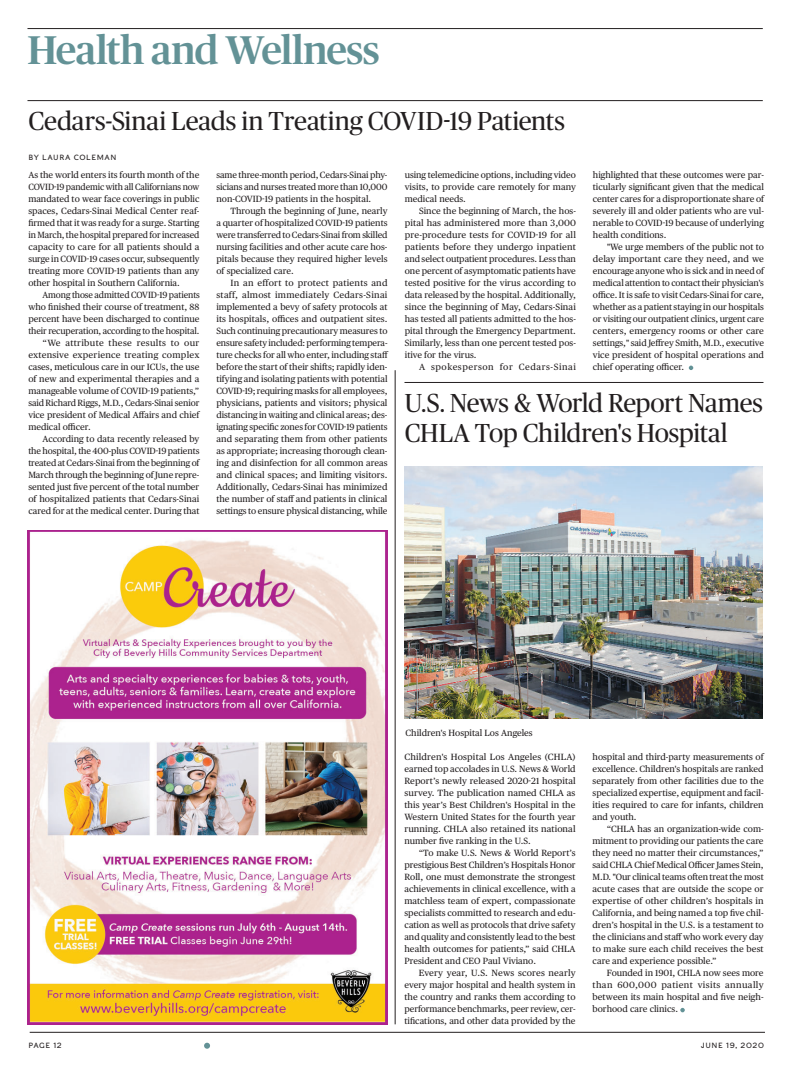
<style>
.page{position:relative;width:792px;height:1080px;background:#fff}
.page>*{position:absolute;margin:0;border:0;box-sizing:border-box;transform-origin:0 0}
.t1{font:500 40px "Publico";letter-spacing:-.02em;color:#639296}
.t2{font:26px/30px "Publico Headline";letter-spacing:-.01em;color:#231f20}
.t3{font:9px/12px "Publico Text";color:#231f20;text-align:justify}
.t4{font:9px "Publico Text";letter-spacing:.025em;color:#231f20}
.t5{font:9px "Publico Text";letter-spacing:.035em;color:#231f20}
.t6{font:9px "Publico Text";letter-spacing:.055em;color:#231f20}
.t7{font:7.5px "Caslons Egyptian";letter-spacing:.08em;color:#231f20}
</style>
<div class="page">
<hr style="left:30px;top:1032px;width:735px;height:1px;background:#231f20">
<img style="left:27px;top:530px;width:360px;height:494px">
<hr style="left:27px;top:28px;width:736px;height:1px;background:#231f20">
<svg style="left:204px;top:1043px;width:6px;height:6px"></svg>
<hr style="left:27px;top:100px;width:736px;height:1px;background:#231f20">
<svg style="left:689px;top:366px;width:4px;height:4px"></svg>
<svg style="left:680px;top:1008px;width:5px;height:4px"></svg>
<img style="left:405px;top:466px;width:358px;height:252px">
<hr style="left:405px;top:382px;width:358px;height:1px;background:#231f20">
<hr style="left:395px;top:370px;width:1px;height:654px;background:#231f20">
<h1 class="t1" style="left:27px;top:34px;width:354px">Health and Wellness</h1>
<h2 class="t2" style="left:29px;top:108px;width:538px">Cedars-Sinai Leads in Treating COVID-19 Patients</h2>
<p class="t7" style="left:29px;top:155px;width:90px">BY LAURA COLEMAN</p>
<p class="t3" style="left:28px;top:170px;width:173px">As the world enters its fourth month of the COVID-19 pandemic with all Californians now mandated to wear face coverings in public spaces, Cedars-Sinai Medical Center reaf&shy;firmed that it was ready for a surge. Starting in March, the hospital prepared for increased capacity to care for all patients should a surge in COVID-19 cases occur, subsequently treating more COVID-19 patients than any other hospital in Southern California.</p>
<p class="t3" style="left:43px;top:290px;width:159px">Among those admitted COVID-19 patients</p>
<p class="t3" style="left:28px;top:302px;width:173px">who finished their course of treatment, 88</p>
<p class="t3" style="left:28px;top:314px;width:173px">percent have been discharged to continue</p>
<p class="t3" style="left:28px;top:326px;width:173px">their recuperation, according to the hospital.</p>
<p class="t5" style="left:43px;top:339px;width:158px">“We attribute these results to our</p>
<p class="t4" style="left:28px;top:351px;width:173px">extensive experience treating complex</p>
<p class="t3" style="left:28px;top:362px;width:173px">cases, meticulous care in our ICUs, the use</p>
<p class="t3" style="left:28px;top:374px;width:173px">of new and experimental therapies and a</p>
<p class="t3" style="left:28px;top:386px;width:173px">manageable volume of COVID-19 patients,”</p>
<p class="t3" style="left:28px;top:398px;width:173px">said Richard Riggs, M.D., Cedars-Sinai senior</p>
<p class="t3" style="left:28px;top:410px;width:173px">vice president of Medical Affairs and chief</p>
<p class="t3" style="left:28px;top:422px;width:64px">medical officer.</p>
<p class="t3" style="left:43px;top:434px;width:158px">According to data recently released by</p>
<p class="t3" style="left:28px;top:446px;width:173px">the hospital, the 400-plus COVID-19 patients</p>
<p class="t3" style="left:28px;top:458px;width:173px">treated at Cedars-Sinai from the beginning of</p>
<p class="t3" style="left:28px;top:470px;width:173px">March through the beginning of June repre-</p>
<p class="t3" style="left:28px;top:482px;width:173px">sented just five percent of the total number</p>
<p class="t3" style="left:28px;top:494px;width:173px">of hospitalized patients that Cedars-Sinai</p>
<p class="t3" style="left:28px;top:506px;width:173px">cared for at the medical center. During that</p>
<p class="t3" style="left:216px;top:170px;width:173px">same three-month period, Cedars-Sinai phy&shy;sicians and nurses treated more than 10,000 non-COVID-19 patients in the hospital.</p>
<p class="t3" style="left:216px;top:206px;width:173px;text-indent:14px">Through the beginning of June, nearly a quarter of hospitalized COVID-19 patients were transferred to Cedars-Sinai from skilled nursing facilities and other acute care hos&shy;pitals because they required higher levels of specialized care.</p>
<p class="t3" style="left:216px;top:278px;width:173px;text-indent:14px">In an effort to protect patients and staff, almost immediately Cedars-Sinai implemented a bevy of safety protocols at its hospitals, offices and outpatient sites.<br>Such continuing precautionary measures to ensure safety included: performing tempera&shy;ture checks for all who enter, including staff before the start of their shifts; rapidly iden&shy;tifying and isolating patients with potential COVID-19; requiring masks for all employees, physicians, patients and visitors; physical distancing in waiting and clinical areas; des&shy;ignating specific zones for COVID-19 patients and separating them from other patients as appropriate; increasing thorough clean&shy;ing and disinfection for all common areas and clinical spaces; and limiting visitors.<br>Additionally, Cedars-Sinai has minimized the number of staff and patients in clinical settings to ensure physical distancing, while</p>
<p class="t3" style="left:405px;top:170px;width:173px">using telemedicine options, including video visits, to provide care remotely for many medical needs.</p>
<p class="t3" style="left:405px;top:206px;width:173px;text-indent:14px">Since the beginning of March, the hos&shy;pital has administered more than 3,000 pre-procedure tests for COVID-19 for all patients before they undergo inpatient and select outpatient procedures. Less than one percent of asymptomatic patients have tested positive for the virus according to data released by the hospital. Additionally, since the beginning of May, Cedars-Sinai has tested all patients admitted to the hos&shy;pital through the Emergency Department.<br>Similarly, less than one percent tested pos&shy;itive for the virus.</p>
<p class="t6" style="left:419px;top:363px;width:158px">A spokesperson for Cedars-Sinai</p>
<p class="t3" style="left:593px;top:170px;width:173px">highlighted that these outcomes were par&shy;ticularly significant given that the medical center cares for a disproportionate share of severely ill and older patients who are vul&shy;nerable to COVID-19 because of underlying health conditions.</p>
<p class="t3" style="left:593px;top:242px;width:173px;text-indent:14px">"We urge members of the public not to delay important care they need, and we encourage anyone who is sick and in need of medical attention to contact their physician's office. It is safe to visit Cedars-Sinai for care, whether as a patient staying in our hospitals or visiting our outpatient clinics, urgent care centers, emergency rooms or other care settings," said Jeffrey Smith, M.D., executive vice president of hospital operations and chief operating officer.</p>
<h2 class="t2" style="left:405px;top:390px;width:360px">U.S. News &amp; World Report Names<br>CHLA Top Children's Hospital</h2>
<p class="t3" style="left:406px;top:728px;width:129px">Children's Hospital Los Angeles</p>
<p class="t3" style="left:405px;top:752px;width:173px">Children's Hospital Los Angeles (CHLA) earned top accolades in U.S. News &amp; World Report’s newly released 2020-21 hospital survey. The publication named CHLA as this year’s Best Children's Hospital in the Western United States for the fourth year running. CHLA also retained its national number five ranking in the U.S.</p>
<p class="t3" style="left:405px;top:848px;width:173px;text-indent:14px">“To make U.S. News &amp; World Report’s prestigious Best Children’s Hospitals Honor Roll, one must demonstrate the strongest achievements in clinical excellence, with a matchless team of expert, compassionate specialists committed to research and edu&shy;cation as well as protocols that drive safety and quality and consistently lead to the best health outcomes for patients,” said CHLA President and CEO Paul Viviano.</p>
<p class="t3" style="left:405px;top:968px;width:173px;text-indent:14px">Every year, U.S. News scores nearly every major hospital and health system in the country and ranks them according to performance benchmarks, peer review, cer&shy;tifications, and other data provided by the</p>
<p class="t3" style="left:593px;top:752px;width:173px">hospital and third-party measurements of excellence. Children's hospitals are ranked separately from other facilities due to the specialized expertise, equipment and facil&shy;ities required to care for infants, children and youth.</p>
<p class="t3" style="left:593px;top:824px;width:173px;text-indent:14px">“CHLA has an organization-wide com&shy;mitment to providing our patients the care they need no matter their circumstances,” said CHLA Chief Medical Officer James Stein, M.D. "Our clinical teams often treat the most acute cases that are outside the scope or expertise of other children’s hospitals in California, and being named a top five chil&shy;dren’s hospital in the U.S. is a testament to the clinicians and staff who work every day to make sure each child receives the best care and experience possible.”</p>
<p class="t3" style="left:593px;top:968px;width:173px;text-indent:14px">Founded in 1901, CHLA now sees more than 600,000 patient visits annually between its main hospital and five neigh&shy;borhood care clinics.</p>
<p class="t7" style="left:28px;top:1043px;width:35px">PAGE 12</p>
<p class="t7" style="left:701px;top:1043px;width:65px">JUNE 19, 2020</p>
</div>
